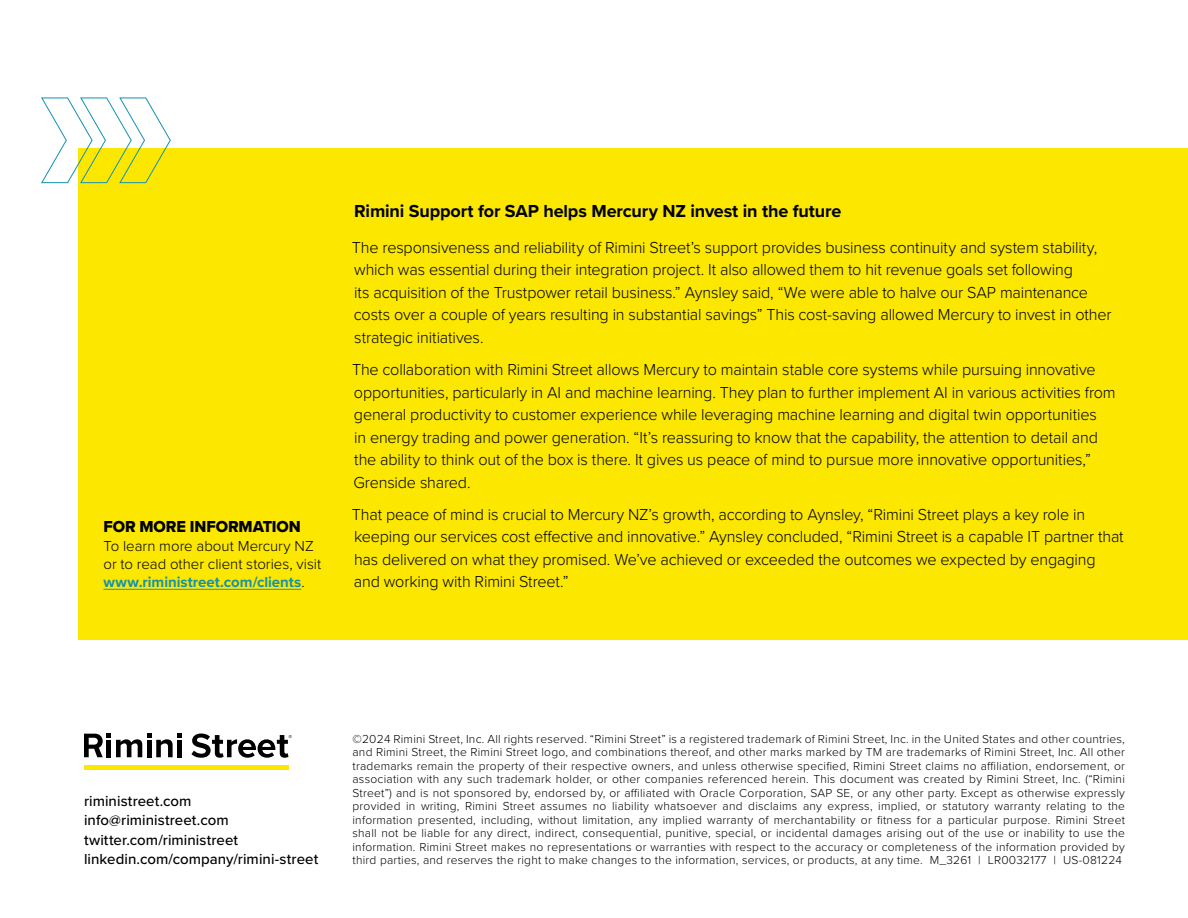
<style>
.page{position:relative;width:1188px;height:918px;background:#fff}
.page>*{position:absolute;margin:0;border:0;box-sizing:border-box;transform-origin:0 0}
.t1{font:700 18px "Proxima Nova";letter-spacing:-.01em;color:#000}
.t2{font:300 16.5px/22.5px "Proxima Nova";letter-spacing:-.01em;color:#000}
.t3{font:16.5px "Proxima Nova Extrabld";letter-spacing:-.005em;color:#000}
.t4{font:500 15px/19.5px "Proxima Nova";letter-spacing:.005em;color:#000}
.t5{font:300 15px/18px "Proxima Nova";color:#000}
.t6{font:300 12px/13.5px "Proxima Nova";letter-spacing:.02em;color:#000;text-align:justify}
.s1{font-weight:700;color:#1292b3}
</style>
<div class="page">
<div style="left:78px;top:148px;width:1110px;height:492px;background:#fbe700"></div>
<hr style="left:104px;top:589px;width:197px;height:1px;background:#1295d8">
<svg style="left:84px;top:734px;width:98px;height:23px"></svg>
<div style="left:177px;top:740px;width:5px;height:17px;background:#000"></div>
<svg style="left:191px;top:734px;width:101px;height:24px"></svg>
<div style="left:84px;top:765px;width:205px;height:5px;background:#fae800"></div>
<svg style="left:41px;top:97px;width:130px;height:87px"></svg>
<h2 class="t3" style="left:104px;top:514px;width:199px">FOR MORE INFORMATION</h2>
<p class="t5" style="left:104px;top:536px;width:219px">To learn more about Mercury NZ or to read other client stories, visit <span class="s1">www.riministreet.com/clients</span>.</p>
<h1 class="t1" style="left:354px;top:197px;width:489px">Rimini Support for SAP helps Mercury NZ invest in the future</h1>
<p class="t2" style="left:352px;top:235px;width:761px">The responsiveness and reliability of Rimini Street’s support provides business continuity and system stability, which was essential during their integration project. It also allowed them to hit revenue goals set following<br>its acquisition of the Trustpower retail business.” Aynsley said, “We were able to halve our SAP maintenance costs over a couple of years resulting in substantial savings” This cost-saving allowed Mercury to invest in other strategic initiatives.</p>
<p class="t2" style="left:352px;top:357px;width:765px">The collaboration with Rimini Street allows Mercury to maintain stable core systems while pursuing innovative opportunities, particularly in AI and machine learning. They plan to further implement AI in various activities from general productivity to customer experience while leveraging machine learning and digital twin opportunities<br>in energy trading and power generation. “It’s reassuring to know that the capability, the attention to detail and the ability to think out of the box is there. It gives us peace of mind to pursue more innovative opportunities,” Grenside shared.</p>
<p class="t2" style="left:352px;top:502px;width:773px">That peace of mind is crucial to Mercury NZ’s growth, according to Aynsley, “Rimini Street plays a key role in keeping our services cost effective and innovative.” Aynsley concluded, “Rimini Street is a capable IT partner that has delivered on what they promised. We’ve achieved or exceeded the outcomes we expected by engaging<br>and working with Rimini Street.”</p>
<p class="t4" style="left:84px;top:791px;width:236px">riministreet.com info@riministreet.com twitter.com/riministreet linkedin.com/company/rimini-street</p>
<p class="t6" style="left:352px;top:732px;width:774px">©2024 Rimini Street, Inc. All rights reserved. “Rimini Street” is a registered trademark of Rimini Street, Inc. in the United States and other countries, and Rimini Street, the Rimini Street logo, and combinations thereof, and other marks marked by TM are trademarks of Rimini Street, Inc. All other trademarks remain the property of their respective owners, and unless otherwise specified, Rimini Street claims no affiliation, endorsement, or association with any such trademark holder, or other companies referenced herein. This document was created by Rimini Street, Inc. (“Rimini Street”) and is not sponsored by, endorsed by, or affiliated with Oracle Corporation, SAP SE, or any other party. Except as otherwise expressly provided in writing, Rimini Street assumes no liability whatsoever and disclaims any express, implied, or statutory warranty relating to the information presented, including, without limitation, any implied warranty of merchantability or fitness for a particular purpose. Rimini Street shall not be liable for any direct, indirect, consequential, punitive, special, or incidental damages arising out of the use or inability to use the information. Rimini Street makes no representations or warranties with respect to the accuracy or completeness of the information provided by third parties, and reserves the right to make changes to the information, services, or products, at any time. M_3261 | LR0032177 | US-081224</p>
</div>
